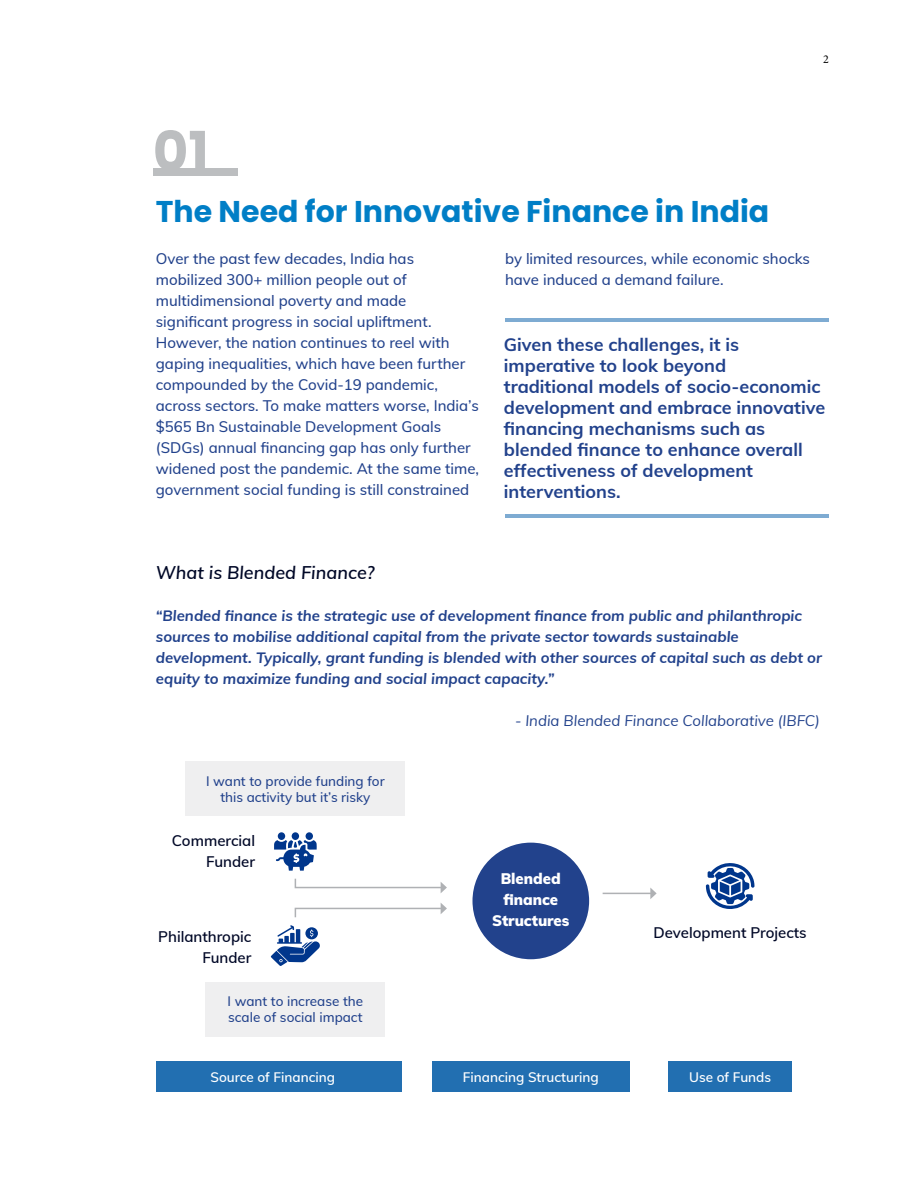
<style>
.page{position:relative;width:918px;height:1188px;background:#fff}
.page>*{position:absolute;margin:0;border:0;box-sizing:border-box;transform-origin:0 0}
.t1{font:700 54.45px "Poppins";color:#bcbec0}
.t2{font:700 30px "Poppins";color:#007ec6}
.t3{font:700 18px/21px "Muli";color:#22428c}
.t4{font:italic 600 18px "Muli";color:#000827}
.t5{font:500 15px/21px "Muli";color:#22428c}
.t6{font:italic 700 15px/21px "Muli";color:#22428c}
.t7{font:600 15px/21px "Muli";color:#000827;text-align:right}
.t8{font:italic 15px "Muli";color:#22428c}
.t9{font:900 15px/21px "Muli";color:#fff;text-align:center}
.t10{font:500 13.5px/16.5px "Muli";color:#22428c;text-align:center}
.t11{font:600 13.5px "Muli";color:#fff}
.t12{font:12px "Minion Pro";color:#000}
</style>
<div class="page">
<hr style="left:505px;top:318px;width:324px;height:4px;background:#7eabd2">
<hr style="left:505px;top:514px;width:324px;height:4px;background:#7eabd2">
<div style="left:154px;top:168px;width:84px;height:8px;background:#bcbec0"></div>
<div style="left:278px;top:832px;width:7px;height:8px;background:#00368c;border-radius:50%"></div>
<div style="left:292px;top:832px;width:7px;height:8px;background:#00368c;border-radius:50%"></div>
<div style="left:306px;top:832px;width:7px;height:8px;background:#00368c;border-radius:50%"></div>
<svg style="left:274px;top:840px;width:43px;height:31px"></svg>
<svg style="left:271px;top:925px;width:49px;height:41px"></svg>
<svg style="left:706px;top:863px;width:49px;height:46px"></svg>
<div style="left:186px;top:762px;width:219px;height:54px;background:#efeff0"></div>
<div style="left:206px;top:982px;width:179px;height:54px;background:#efeff0"></div>
<div style="left:156px;top:1061px;width:246px;height:30px;background:#226fb1"></div>
<div style="left:432px;top:1061px;width:198px;height:30px;background:#226fb1"></div>
<div style="left:668px;top:1061px;width:124px;height:30px;background:#226fb1"></div>
<div style="left:473px;top:843px;width:116px;height:116px;background:#22428c;border-radius:50%"></div>
<svg style="left:294px;top:878px;width:153px;height:15px"></svg>
<svg style="left:294px;top:903px;width:153px;height:15px"></svg>
<hr style="left:603px;top:893px;width:48px;height:1px;background:#afb1b4">
<svg style="left:650px;top:888px;width:7px;height:11px"></svg>
<h1 class="t1" style="left:153px;top:120px;width:58px">01</h1>
<h2 class="t2" style="left:156px;top:195px;width:615px">The Need for Innovative Finance in India</h2>
<p class="t12" style="left:823px;top:51px;width:7px">2</p>
<p class="t5" style="left:156px;top:247px;width:325px">Over the past few decades, India has mobilized 300+ million people out of multidimensional poverty and made significant progress in social upliftment.<br>However, the nation continues to reel with gaping inequalities, which have been further compounded by the Covid-19 pandemic, across sectors. To make matters worse, India’s $565 Bn Sustainable Development Goals (SDGs) annual financing gap has only further widened post the pandemic. At the same time, government social funding is still constrained</p>
<p class="t5" style="left:505px;top:247px;width:306px">by limited resources, while economic shocks have induced a demand failure.</p>
<p class="t3" style="left:504px;top:333px;width:323px">Given these challenges, it is imperative to look beyond<br>traditional models of socio-economic development and embrace innovative financing mechanisms such as blended finance to enhance overall effectiveness of development interventions.</p>
<p class="t4" style="left:156px;top:559px;width:220px">What is Blended Finance?</p>
<p class="t6" style="left:156px;top:604px;width:668px">“Blended finance is the strategic use of development finance from public and philanthropic sources to mobilise additional capital from the private sector towards sustainable development. Typically, grant funding is blended with other sources of capital such as debt or equity to maximize funding and social impact capacity.”</p>
<p class="t8" style="left:515px;top:710px;width:306px">- India Blended Finance Collaborative (IBFC)</p>
<p class="t10" style="left:206px;top:772px;width:180px">I want to provide funding for this activity but it’s risky</p>
<p class="t7" style="left:172px;top:829px;width:85px">Commercial<br>Funder</p>
<p class="t9" style="left:492px;top:868px;width:79px">Blended finance<br>Structures</p>
<p class="t7" style="left:158px;top:925px;width:95px">Philanthropic<br>Funder</p>
<p class="t7" style="left:654px;top:921px;width:155px">Development Projects</p>
<p class="t10" style="left:228px;top:992px;width:137px;text-align:left">I want to increase the scale of social impact</p>
<p class="t11" style="left:211px;top:1067px;width:126px">Source of Financing</p>
<p class="t11" style="left:463px;top:1067px;width:137px">Financing Structuring</p>
<p class="t11" style="left:689px;top:1067px;width:84px">Use of Funds</p>
</div>
